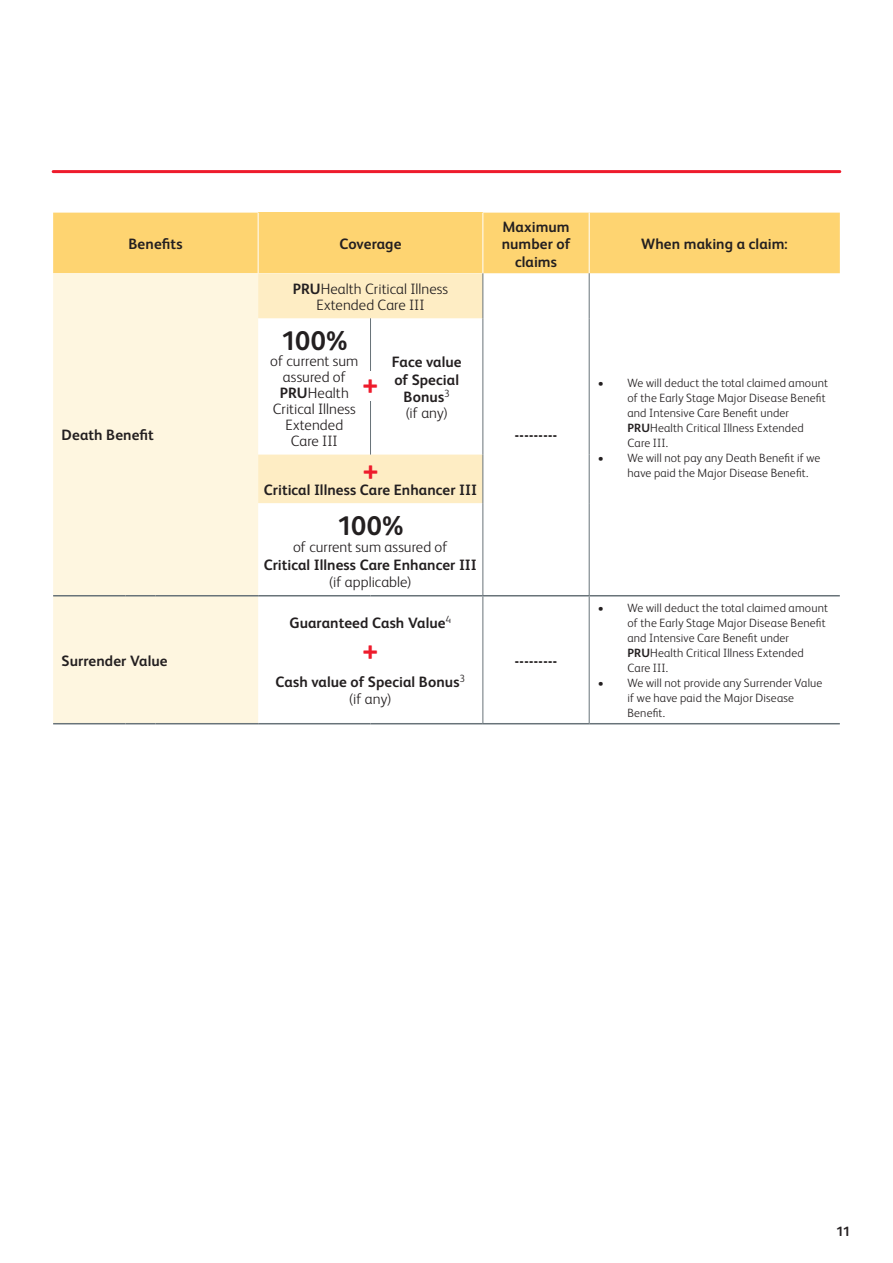
<style>
.page{position:relative;width:893px;height:1263px;background:#fff}
.page>*{position:absolute;margin:0;border:0;box-sizing:border-box;transform-origin:0 0}
.t1{font:700 30px "FS Albert Pro";color:#ee1b2c}
.t2{font:700 27px "FS Albert Pro";letter-spacing:-.01em;color:#231f20}
.t3{font:700 15px/17.5px "FS Albert Pro";letter-spacing:.005em;color:#231f20;text-align:center}
.t4{font:300 15px/16px "FS Albert Pro";letter-spacing:.005em;color:#231f20;text-align:center}
.t5{font:700 13.5px "FS Albert Pro";color:#231f20}
.t6{font:300 12px/15px "FS Albert Pro";letter-spacing:.015em;color:#231f20}
.s1{font-weight:700}
.s2{font-weight:300}
</style>
<div class="page">
<div style="left:53px;top:213px;width:787px;height:60px;background:#fed471"></div>
<div style="left:258px;top:213px;width:225px;height:60px;background:#fed471"></div>
<div style="left:53px;top:273px;width:205px;height:450px;background:#fef6e0"></div>
<svg style="left:258px;top:273px;width:224px;height:230px"></svg>
<hr style="left:482px;top:455px;width:1px;height:48px;background:#687379">
<hr style="left:482px;top:503px;width:1px;height:92px;background:#687379">
<hr style="left:589px;top:213px;width:1px;height:60px;background:#fff">
<hr style="left:482px;top:273px;width:1px;height:45px;background:#687379">
<hr style="left:589px;top:273px;width:1px;height:45px;background:#687379">
<hr style="left:482px;top:318px;width:1px;height:137px;background:#687379">
<hr style="left:589px;top:318px;width:1px;height:137px;background:#687379">
<hr style="left:589px;top:455px;width:1px;height:48px;background:#687379">
<hr style="left:589px;top:503px;width:1px;height:92px;background:#687379">
<hr style="left:482px;top:596px;width:1px;height:127px;background:#687379">
<hr style="left:589px;top:596px;width:1px;height:127px;background:#687379">
<hr style="left:53px;top:595px;width:73px;height:1px;background:#687379">
<hr style="left:126px;top:595px;width:30px;height:1px;background:#687379">
<hr style="left:156px;top:595px;width:102px;height:1px;background:#687379">
<hr style="left:258px;top:595px;width:112px;height:1px;background:#687379">
<hr style="left:370px;top:595px;width:113px;height:1px;background:#687379">
<hr style="left:483px;top:595px;width:106px;height:1px;background:#687379">
<hr style="left:589px;top:595px;width:251px;height:1px;background:#687379">
<hr style="left:370px;top:318px;width:1px;height:137px;background:#687379">
<hr style="left:258px;top:213px;width:1px;height:60px;background:#fff">
<hr style="left:482px;top:213px;width:1px;height:60px;background:#fff">
<hr style="left:53px;top:723px;width:73px;height:1px;background:#687379">
<hr style="left:126px;top:723px;width:30px;height:1px;background:#687379">
<hr style="left:156px;top:723px;width:102px;height:1px;background:#687379">
<hr style="left:258px;top:723px;width:112px;height:1px;background:#687379">
<hr style="left:370px;top:723px;width:113px;height:1px;background:#687379">
<hr style="left:483px;top:723px;width:106px;height:1px;background:#687379">
<hr style="left:589px;top:723px;width:251px;height:1px;background:#687379">
<hr style="left:53px;top:170px;width:787px;height:3px;background:#ee1b2c">
<div style="left:360px;top:371px;width:21px;height:30px;background:#fff"></div>
<p class="t3" style="left:129px;top:235px;width:56px">Benefits</p>
<p class="t3" style="left:340px;top:235px;width:63px">Coverage</p>
<p class="t3" style="left:62px;top:426px;width:94px">Death Benefit</p>
<p class="t3" style="left:62px;top:651px;width:107px">Surrender Value</p>
<p class="t4" style="left:293px;top:280px;width:157px"><span class="s1">PRU</span>Health Critical Illness<br>Extended Care III</p>
<h2 class="t2" style="left:281px;top:321px;width:68px">100%</h2>
<p class="t4" style="left:270px;top:352px;width:90px">of current sum assured of<br><span class="s1">PRU</span>Health<br>Critical Illness<br>Extended<br>Care III</p>
<p class="t3" style="left:392px;top:353px;width:71px">Face value of Special<br>Bonus<sup>3</sup></p>
<h1 class="t1" style="left:362px;top:362px;width:17px">+</h1>
<p class="t4" style="left:405px;top:404px;width:45px">(if any)</p>
<h1 class="t1" style="left:363px;top:449px;width:17px">+</h1>
<p class="t3" style="left:264px;top:480px;width:215px">Critical Illness Care Enhancer III</p>
<h2 class="t2" style="left:337px;top:506px;width:68px">100%</h2>
<p class="t4" style="left:293px;top:538px;width:156px">of current sum assured of</p>
<p class="t3" style="left:264px;top:555px;width:215px">Critical Illness Care Enhancer III</p>
<p class="t4" style="left:329px;top:573px;width:85px">(if applicable)</p>
<p class="t3" style="left:289px;top:613px;width:163px">Guaranteed Cash Value<sup>4</sup></p>
<h1 class="t1" style="left:362px;top:629px;width:17px">+</h1>
<p class="t3" style="left:276px;top:672px;width:191px">Cash value of Special Bonus<sup>3 </sup><span class="s2">(if any)</span></p>
<p class="t3" style="left:502px;top:217px;width:70px">Maximum number of claims</p>
<p class="t3" style="left:515px;top:426px;width:44px">---------</p>
<p class="t3" style="left:515px;top:651px;width:44px">---------</p>
<p class="t3" style="left:641px;top:235px;width:148px">When making a claim:</p>
<p class="t6" style="left:627px;top:374px;width:202px;text-indent:-30px">• We will deduct the total claimed amount of the Early Stage Major Disease Benefit and Intensive Care Benefit under<br><span class="s1">PRU</span>Health Critical Illness Extended<br>Care III.</p>
<p class="t6" style="left:627px;top:449px;width:194px;text-indent:-30px">• We will not pay any Death Benefit if we have paid the Major Disease Benefit.</p>
<p class="t6" style="left:627px;top:600px;width:202px;text-indent:-30px">• We will deduct the total claimed amount of the Early Stage Major Disease Benefit and Intensive Care Benefit under<br><span class="s1">PRU</span>Health Critical Illness Extended<br>Care III.</p>
<p class="t6" style="left:627px;top:675px;width:196px;text-indent:-30px">• We will not provide any Surrender Value if we have paid the Major Disease<br>Benefit.</p>
<p class="t5" style="left:836px;top:1222px;width:16px">11</p>
</div>
